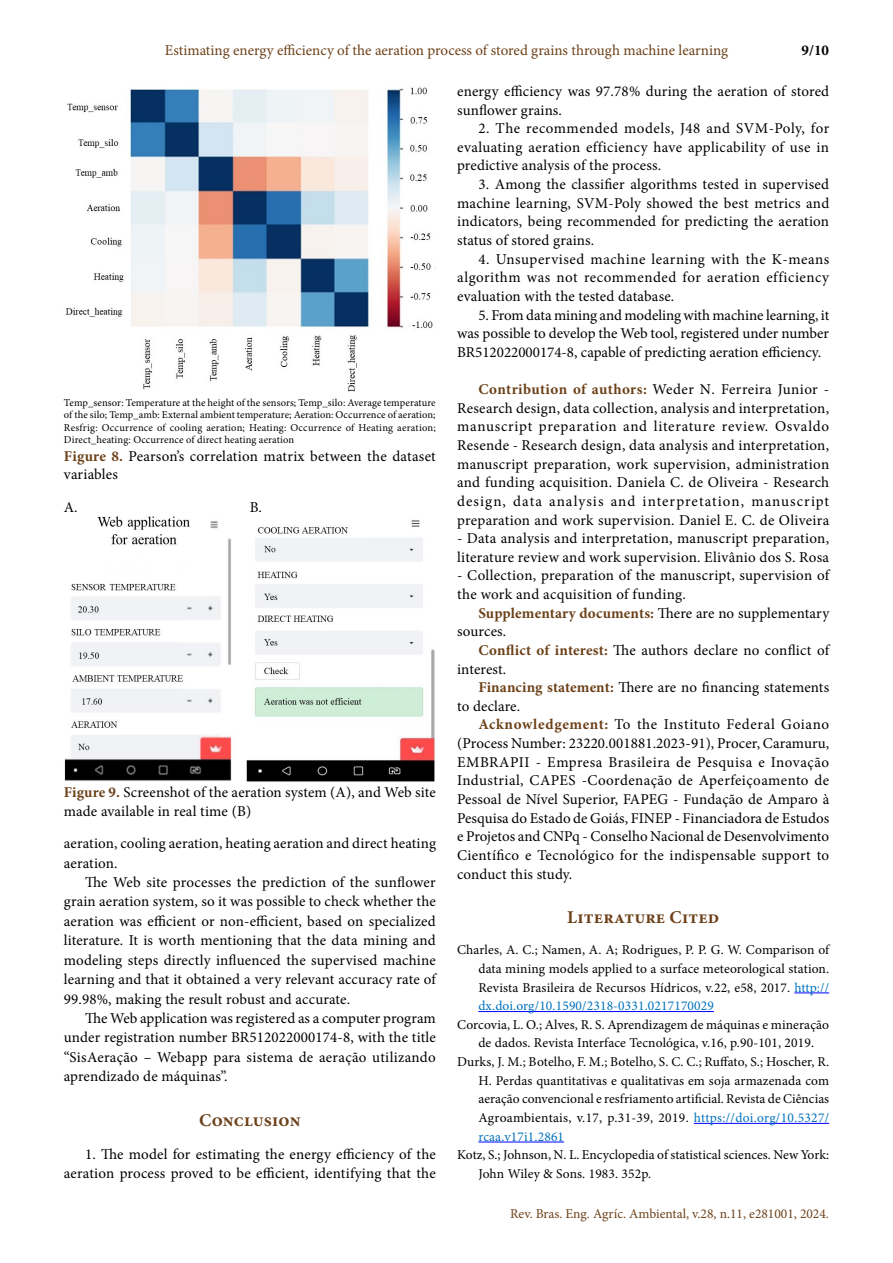
<style>
.page{position:relative;width:893px;height:1263px;background:#fff}
.page>*{position:absolute;margin:0;border:0;box-sizing:border-box;transform-origin:0 0}
.t1{font:700 18px "Minion Pro";letter-spacing:.01em;color:#6c4119}
.t2{font:15px/18.6px "Minion Pro";letter-spacing:.01em;color:#000}
.t3{font:15px "Minion Pro";color:#6c4119}
.t4{font:700 15px "Minion Pro";color:#000}
.t5{font:13.5px/18.6px "Minion Pro";letter-spacing:.01em;color:#000;text-align:justify}
.t6{font:13.5px "Minion Pro";color:#6c4119}
.t7{font:13.5px "Minion Pro";letter-spacing:.01em;color:#0072bc}
.t8{font:10.5px/12.6px "Minion Pro";letter-spacing:.01em;color:#000;text-align:justify}
.s1{font-weight:700;color:#6c4119}
.s2{color:#0072bc}
</style>
<div class="page">
<hr style="left:794px;top:992px;width:35px;height:1px;background:#00f">
<hr style="left:478px;top:1011px;width:236px;height:1px;background:#00f">
<hr style="left:694px;top:1123px;width:135px;height:1px;background:#00f">
<hr style="left:478px;top:1142px;width:86px;height:1px;background:#00f">
<img style="left:65px;top:87px;width:371px;height:305px">
<img style="left:64px;top:516px;width:371px;height:266px">
<p class="t3" style="left:165px;top:40px;width:565px">Estimating energy efficiency of the aeration process of stored grains through machine learning</p>
<p class="t4" style="left:802px;top:40px;width:29px">9/10</p>
<p class="t8" style="left:64px;top:396px;width:373px">Temp_sensor: Temperature at the height of the sensors; Temp_silo: Average temperature of the silo; Temp_amb: External ambient temperature; Aeration: Occurrence of aeration; Resfrig: Occurrence of cooling aeration; Heating: Occurrence of Heating aeration; Direct_heating: Occurrence of direct heating aeration</p>
<p class="t2" style="left:64px;top:447px;width:373px"><span class="s1">Figure 8.</span> Pearson’s correlation matrix between the dataset variables</p>
<p class="t2" style="left:64px;top:498px;width:15px">A.</p>
<p class="t2" style="left:250px;top:498px;width:13px">B.</p>
<p class="t2" style="left:64px;top:783px;width:374px"><span class="s1">Figure 9.</span> Screenshot of the aeration system (A), and Web site made available in real time (B)</p>
<p class="t2" style="left:64px;top:834px;width:374px;line-height:19.5px">aeration, cooling aeration, heating aeration and direct heating aeration.</p>
<p class="t2" style="left:64px;top:873px;width:374px;line-height:19.4px;text-align:justify;text-indent:21px">The Web site processes the prediction of the sunflower grain aeration system, so it was possible to check whether the aeration was efficient or non-efficient, based on specialized literature. It is worth mentioning that the data mining and modeling steps directly influenced the supervised machine learning and that it obtained a very relevant accuracy rate of 99.98%, making the result robust and accurate.</p>
<p class="t2" style="left:64px;top:1009px;width:374px;line-height:19.4px;text-align:justify;text-indent:21px">The Web application was registered as a computer program under registration number BR512022000174-8, with the title “SisAeração – Webapp para sistema de aeração utilizando aprendizado de máquinas”.</p>
<p class="t1" style="left:199px;top:1108px;width:103px">Conclusion</p>
<p class="t2" style="left:64px;top:1144px;width:374px;line-height:19.5px;text-align:right">1. The model for estimating the energy efficiency of the aeration process proved to be efficient, identifying that the</p>
<p class="t2" style="left:457px;top:82px;width:374px">energy efficiency was 97.78% during the aeration of stored sunflower grains.</p>
<p class="t2" style="left:457px;top:119px;width:374px;text-align:justify;text-indent:21px">2. The recommended models, J48 and SVM-Poly, for evaluating aeration efficiency have applicability of use in predictive analysis of the process.</p>
<p class="t2" style="left:457px;top:175px;width:374px;text-align:justify;text-indent:21px">3. Among the classifier algorithms tested in supervised machine learning, SVM-Poly showed the best metrics and indicators, being recommended for predicting the aeration status of stored grains.</p>
<p class="t2" style="left:457px;top:250px;width:374px;text-align:justify;text-indent:21px">4. Unsupervised machine learning with the K-means algorithm was not recommended for aeration efficiency evaluation with the tested database.</p>
<p class="t2" style="left:457px;top:305px;width:374px;text-align:justify;text-indent:21px">5. From data mining and modeling with machine learning, it was possible to develop the Web tool, registered under number BR512022000174-8, capable of predicting aeration efficiency.</p>
<p class="t2" style="left:457px;top:380px;width:374px;text-align:justify;text-indent:21px"><span class="s1">Contribution of authors:</span> Weder N. Ferreira Junior - Research design, data collection, analysis and interpretation, manuscript preparation and literature review. Osvaldo Resende - Research design, data analysis and interpretation, manuscript preparation, work supervision, administration and funding acquisition. Daniela C. de Oliveira - Research design, data analysis and interpretation, manuscript preparation and work supervision. Daniel E. C. de Oliveira</p>
<p class="t2" style="left:457px;top:529px;width:374px">- Data analysis and interpretation, manuscript preparation, literature review and work supervision. Elivânio dos S. Rosa</p>
<p class="t2" style="left:457px;top:566px;width:374px">- Collection, preparation of the manuscript, supervision of the work and acquisition of funding.</p>
<p class="t2" style="left:457px;top:604px;width:374px;text-indent:21px"><span class="s1">Supplementary documents:</span> There are no supplementary sources.</p>
<p class="t2" style="left:457px;top:641px;width:374px;text-indent:21px"><span class="s1">Conflict of interest:</span> The authors declare no conflict of interest.</p>
<p class="t2" style="left:457px;top:678px;width:374px;text-indent:21px"><span class="s1">Financing statement:</span> There are no financing statements to declare.</p>
<p class="t2" style="left:457px;top:715px;width:374px;text-align:justify;text-indent:21px"><span class="s1">Acknowledgement:</span> To the Instituto Federal Goiano (Process Number: 23220.001881.2023-91), Procer, Caramuru, EMBRAPII - Empresa Brasileira de Pesquisa e Inovação Industrial, CAPES -Coordenação de Aperfeiçoamento de Pessoal de Nível Superior, FAPEG - Fundação de Amparo à Pesquisa do Estado de Goiás, FINEP - Financiadora de Estudos e Projetos and CNPq - Conselho Nacional de Desenvolvimento Científico e Tecnológico for the indispensable support to conduct this study.</p>
<p class="t1" style="left:567px;top:904px;width:154px">Literature Cited</p>
<p class="t5" style="left:478px;top:941px;width:352px;text-indent:-21px">Charles, A. C.; Namen, A. A; Rodrigues, P. P. G. W. Comparison of data mining models applied to a surface meteorological station.<br>Revista Brasileira de Recursos Hídricos, v.22, e58, 2017. <span class="s2">http:// dx.doi.org/10.1590/2318-0331.0217170029</span></p>
<p class="t5" style="left:457px;top:1015px;width:374px">Corcovia, L. O.; Alves, R. S. Aprendizagem de máquinas e mineração</p>
<p class="t5" style="left:478px;top:1034px;width:337px">de dados. Revista Interface Tecnológica, v.16, p.90-101, 2019.</p>
<p class="t5" style="left:457px;top:1052px;width:374px">Durks, J. M.; Botelho, F. M.; Botelho, S. C. C.; Ruffato, S.; Hoscher, R.</p>
<p class="t5" style="left:478px;top:1071px;width:352px">H. Perdas quantitativas e qualitativas em soja armazenada com</p>
<p class="t5" style="left:478px;top:1090px;width:352px">aeração convencional e resfriamento artificial. Revista de Ciências</p>
<p class="t5" style="left:478px;top:1108px;width:352px">Agroambientais, v.17, p.31-39, 2019. <span class="s2">https://doi.org/10.5327/</span></p>
<p class="t7" style="left:478px;top:1127px;width:87px">rcaa.v17i1.2861</p>
<p class="t5" style="left:478px;top:1146px;width:352px;text-indent:-21px">Kotz, S.; Johnson, N. L. Encyclopedia of statistical sciences. New York:<br>John Wiley &amp; Sons. 1983. 352p.</p>
<p class="t6" style="left:510px;top:1204px;width:320px">Rev. Bras. Eng. Agríc. Ambiental, v.28, n.11, e281001, 2024.</p>
</div>
